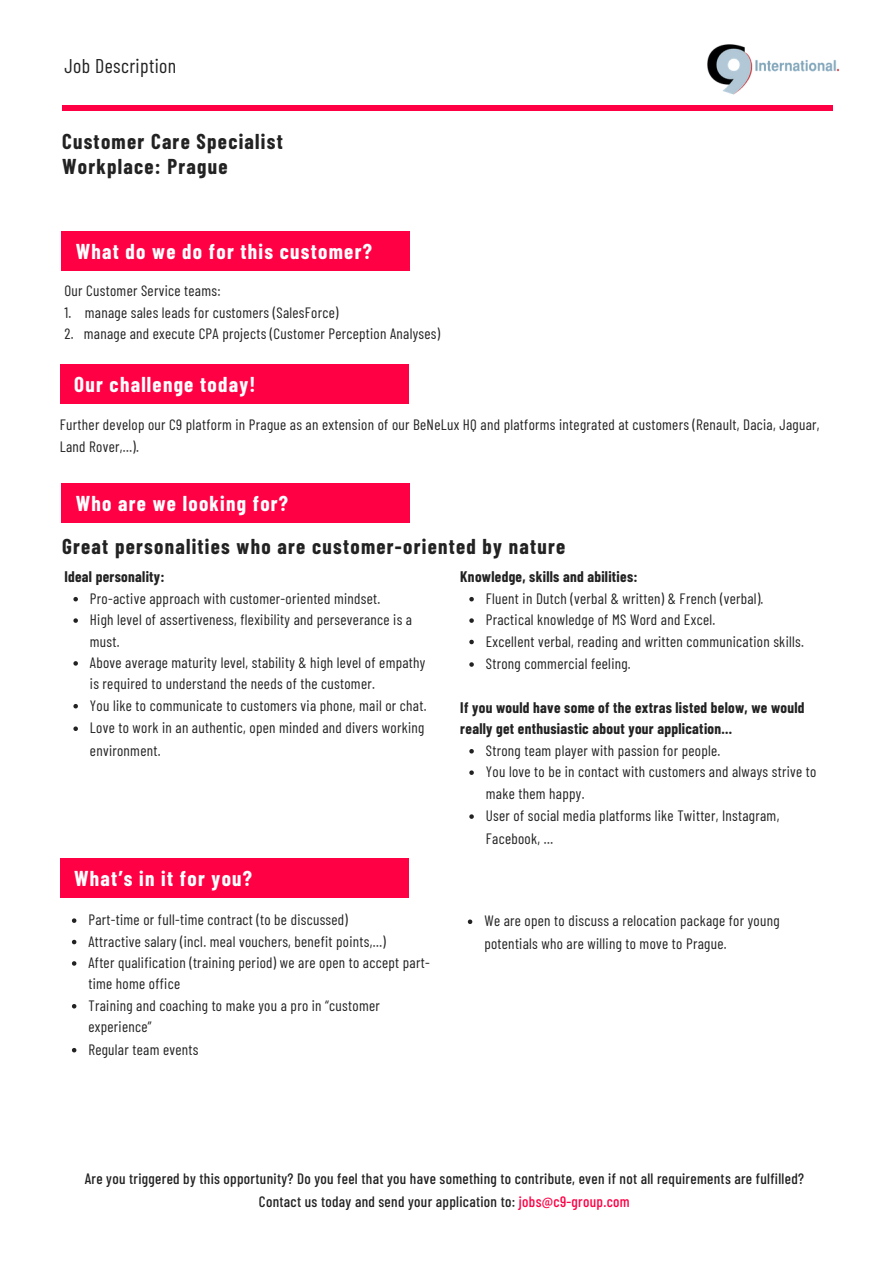
<style>
.page{position:relative;width:894px;height:1264px;background:#fff}
.page>*{position:absolute;margin:0;border:0;box-sizing:border-box;transform-origin:0 0}
.t1{font:700 21px "Barlow Condensed";letter-spacing:.06em;color:#222}
.t2{font:700 21px "Barlow Condensed";letter-spacing:.06em;color:#fff}
.t3{font:19.8px "Barlow Condensed";letter-spacing:.02em;color:#222}
.t4{font:15px/21.5px "Barlow Condensed";letter-spacing:.02em;color:#222}
.t5{font:500 15px "Barlow Condensed";letter-spacing:.02em;color:#222}
.t6{font:700 15px/21.5px "Barlow Condensed";letter-spacing:.02em;color:#222}
.s1{color:#ff0045}
</style>
<div class="page">
<div style="left:62px;top:105px;width:770px;height:6px;background:#ff0045"></div>
<img style="left:707px;top:44px;width:132px;height:67px">
<div style="left:61px;top:232px;width:349px;height:39px;background:#ff0045"></div>
<div style="left:61px;top:364px;width:348px;height:39px;background:#ff0045"></div>
<div style="left:61px;top:483px;width:349px;height:39px;background:#ff0045"></div>
<svg style="left:73px;top:597px;width:5px;height:4px"></svg>
<svg style="left:73px;top:618px;width:5px;height:5px"></svg>
<svg style="left:73px;top:661px;width:5px;height:4px"></svg>
<svg style="left:73px;top:704px;width:5px;height:4px"></svg>
<svg style="left:73px;top:726px;width:5px;height:5px"></svg>
<svg style="left:469px;top:597px;width:4px;height:4px"></svg>
<svg style="left:469px;top:618px;width:4px;height:5px"></svg>
<svg style="left:469px;top:639px;width:4px;height:5px"></svg>
<svg style="left:469px;top:662px;width:4px;height:4px"></svg>
<svg style="left:469px;top:749px;width:4px;height:4px"></svg>
<svg style="left:469px;top:770px;width:4px;height:5px"></svg>
<svg style="left:469px;top:814px;width:4px;height:4px"></svg>
<div style="left:60px;top:858px;width:348px;height:39px;background:#ff0045"></div>
<svg style="left:72px;top:918px;width:4px;height:4px"></svg>
<svg style="left:72px;top:939px;width:4px;height:5px"></svg>
<svg style="left:72px;top:961px;width:4px;height:4px"></svg>
<svg style="left:72px;top:1004px;width:4px;height:4px"></svg>
<svg style="left:72px;top:1048px;width:4px;height:4px"></svg>
<svg style="left:467px;top:919px;width:5px;height:5px"></svg>
<p class="t3" style="left:64px;top:53px;width:113px">Job Description</p>
<p class="t1" style="left:62px;top:128px;width:222px">Customer Care Specialist</p>
<p class="t1" style="left:62px;top:153px;width:167px">Workplace: Prague</p>
<p class="t2" style="left:76px;top:238px;width:297px">What do we do for this customer?</p>
<p class="t4" style="left:64px;top:280px;width:158px">Our Customer Service teams:</p>
<p class="t4" style="left:64px;top:301px;width:275px">1. manage sales leads for customers (SalesForce)</p>
<p class="t4" style="left:64px;top:322px;width:377px">2. manage and execute CPA projects (Customer Perception Analyses)</p>
<p class="t2" style="left:74px;top:370px;width:182px">Our challenge today!</p>
<p class="t4" style="left:60px;top:413px;width:761px">Further develop our C9 platform in Prague as an extension of our BeNeLux HQ and platforms integrated at customers (Renault, Dacia, Jaguar,<br>Land Rover,…).</p>
<p class="t2" style="left:76px;top:490px;width:214px">Who are we looking for?</p>
<p class="t1" style="left:62px;top:533px;width:505px">Great personalities who are customer-oriented by nature</p>
<p class="t4" style="left:90px;top:587px;width:292px">Pro-active approach with customer-oriented mindset.</p>
<p class="t4" style="left:90px;top:608px;width:323px">High level of assertiveness, flexibility and perseverance is a must.</p>
<p class="t4" style="left:90px;top:651px;width:337px">Above average maturity level, stability &amp; high level of empathy is required to understand the needs of the customer.</p>
<p class="t4" style="left:90px;top:694px;width:338px">You like to communicate to customers via phone, mail or chat.</p>
<p class="t4" style="left:90px;top:716px;width:336px;line-height:22.5px">Love to work in an authentic, open minded and divers working environment.</p>
<p class="t6" style="left:64px;top:565px;width:102px">Ideal personality:</p>
<p class="t6" style="left:460px;top:565px;width:179px">Knowledge, skills and abilities:</p>
<p class="t4" style="left:485px;top:587px;width:279px">Fluent in Dutch (verbal &amp; written) &amp; French (verbal).</p>
<p class="t4" style="left:485px;top:608px;width:231px">Practical knowledge of MS Word and Excel.</p>
<p class="t4" style="left:485px;top:629px;width:319px">Excellent verbal, reading and written communication skills.</p>
<p class="t4" style="left:485px;top:652px;width:146px">Strong commercial feeling.</p>
<p class="t6" style="left:460px;top:696px;width:345px">If you would have some of the extras listed below, we would really get enthusiastic about your application…</p>
<p class="t4" style="left:485px;top:739px;width:236px">Strong team player with passion for people.</p>
<p class="t4" style="left:485px;top:760px;width:332px">You love to be in contact with customers and always strive to make them happy.</p>
<p class="t4" style="left:485px;top:803px;width:295px;line-height:22.5px">User of social media platforms like Twitter, Instagram,<br>Facebook, …</p>
<p class="t2" style="left:74px;top:864px;width:179px">What’s in it for you?</p>
<p class="t4" style="left:88px;top:908px;width:261px">Part-time or full-time contract (to be discussed)</p>
<p class="t4" style="left:88px;top:929px;width:299px">Attractive salary (incl. meal vouchers, benefit points,…)</p>
<p class="t4" style="left:88px;top:951px;width:343px">After qualification (training period) we are open to accept part&shy;time home office</p>
<p class="t4" style="left:88px;top:994px;width:293px">Training and coaching to make you a pro in “customer experience”</p>
<p class="t4" style="left:88px;top:1037px;width:111px">Regular team events</p>
<p class="t4" style="left:484px;top:909px;width:297px;line-height:22.5px">We are open to discuss a relocation package for young potentials who are willing to move to Prague.</p>
<p class="t5" style="left:85px;top:1169px;width:720px">Are you triggered by this opportunity? Do you feel that you have something to contribute, even if not all requirements are fulfilled?</p>
<p class="t5" style="left:259px;top:1191px;width:372px">Contact us today and send your application to: <span class="s1">jobs@c9-group.com</span></p>
</div>
